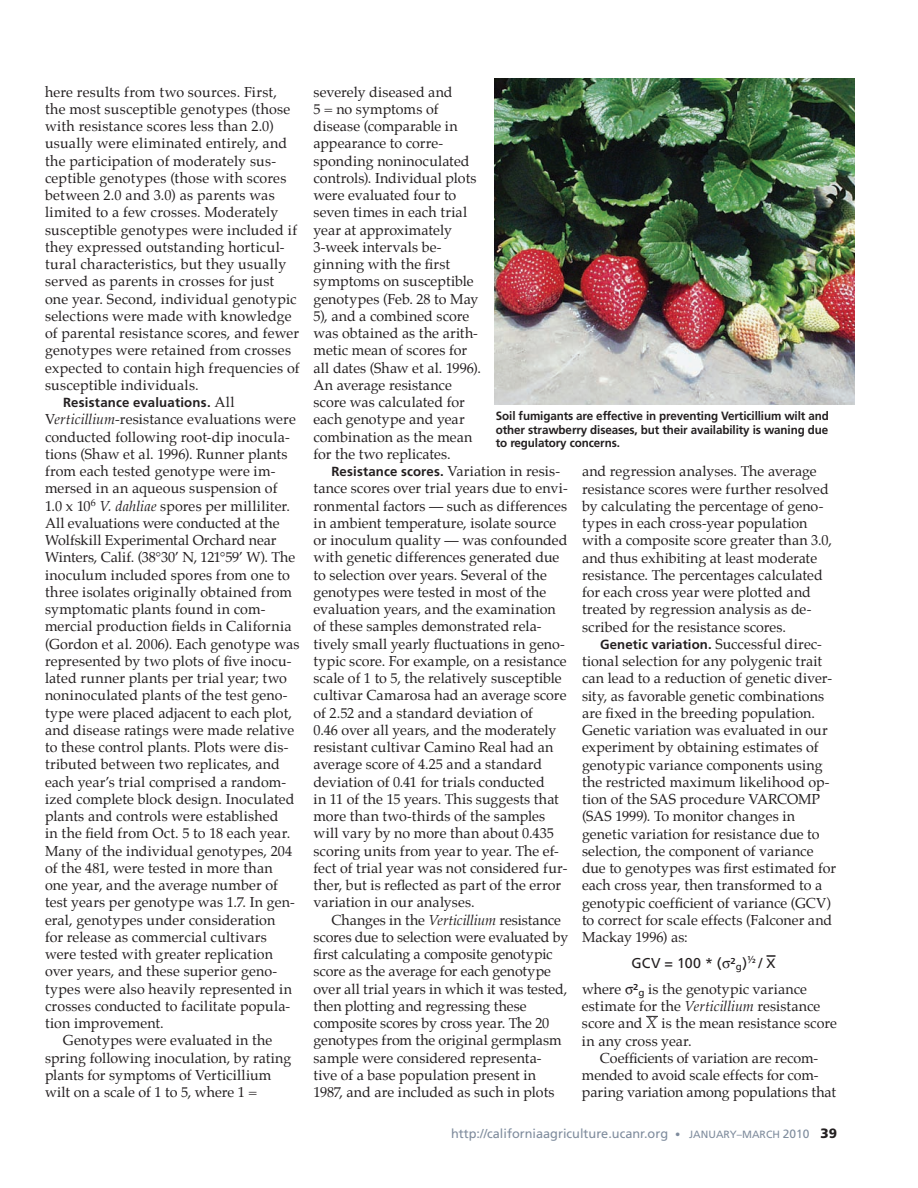
<style>
.page{position:relative;width:918px;height:1188px;background:#fff}
.page>*{position:absolute;margin:0;border:0;box-sizing:border-box;transform-origin:0 0}
.P2{font:14.25px/17.2px "Palatino";letter-spacing:.005em;color:#231f20}
.P1{font:14.25px/17.2px "Palatino";letter-spacing:.005em;color:#231f20}
.P2-2{font:14.25px "Frutiger";letter-spacing:.02em;color:#231f20}
.P2-3{font:700 13.2px "Frutiger";letter-spacing:.01em;color:#231f20}
.t1{font:12.75px "Frutiger";color:#7f8c9d}
.CP{font:700 12px/13.5px "Frutiger";letter-spacing:-.01em;color:#231f20;text-align:justify}
.s1{font-family:"Palatino";font-weight:400;font-size:14.25px}
.s2{font-style:italic}
.s3{font-size:13.5px}
.s4{font-family:"Frutiger"}
.s5{font-style:italic;font-size:15px}
.s6{font-size:10.5px}
.s7{font-size:12px}
.s8{font-weight:900;font-size:13.5px;color:#231f20}
</style>
<div class="page">
<svg style="left:767px;top:955px;width:9px;height:2px"></svg>
<svg style="left:646px;top:1016px;width:12px;height:1px"></svg>
<img style="left:495px;top:79px;width:360px;height:325px">
<p class="P2" style="left:45px;top:84px;width:256px">here results from two sources. First, the most susceptible genotypes (those with resistance scores less than 2.0) usually were eliminated entirely, and the participation of moderately sus&shy;ceptible genotypes (those with scores between 2.0 and 3.0) as parents was limited to a few crosses. Moderately susceptible genotypes were included if they expressed outstanding horticul&shy;tural characteristics, but they usually served as parents in crosses for just one year. Second, individual genotypic selections were made with knowledge of parental resistance scores, and fewer genotypes were retained from crosses expected to contain high frequencies of susceptible individuals.</p>
<p class="P2-3" style="left:63px;top:395px;width:173px">Resistance evaluations. <span class="s1">All</span></p>
<p class="P2" style="left:45px;top:412px;width:256px">V<span class="s2">erticillium</span>-resistance evaluations were conducted following root-dip inocula&shy;tions (Shaw et al. 1996). Runner plants from each tested genotype were im&shy;mersed in an aqueous suspension of<br>1.0 x 10<sup>6</sup> <span class="s2">V. dahliae</span> spores per milliliter.<br>All evaluations were conducted at the Wolfskill Experimental Orchard near Winters, Calif. (38°30’ N, 121°59’ W). The inoculum included spores from one to three isolates originally obtained from symptomatic plants found in com&shy;mercial production fields in California (Gordon et al. 2006). Each genotype was represented by two plots of five inocu&shy;lated runner plants per trial year; two noninoculated plants of the test geno&shy;type were placed adjacent to each plot, and disease ratings were made relative to these control plants. Plots were dis&shy;tributed between two replicates, and each year’s trial comprised a random&shy;ized complete block design. Inoculated plants and controls were established<br>in the field from Oct. 5 to 18 each year.<br>Many of the individual genotypes, 204 of the 481, were tested in more than<br>one year, and the average number of test years per genotype was 1.7. In gen&shy;eral, genotypes under consideration<br>for release as commercial cultivars were tested with greater replication over years, and these superior geno&shy;types were also heavily represented in crosses conducted to facilitate popula&shy;tion improvement.</p>
<p class="P2" style="left:45px;top:1033px;width:248px;text-indent:18px">Genotypes were evaluated in the spring following inoculation, by rating plants for symptoms of Verticillium wilt on a scale of 1 to 5, where 1 =</p>
<p class="P2" style="left:314px;top:84px;width:169px">severely diseased and<br>5 = no symptoms of disease (comparable in appearance to corre&shy;sponding noninoculated controls). Individual plots were evaluated four to seven times in each trial year at approximately<br>3-week intervals be&shy;ginning with the first symptoms on susceptible genotypes (Feb. 28 to May<br>5), and a combined score was obtained as the arith&shy;metic mean of scores for all dates (Shaw et al. 1996).<br>An average resistance score was calculated for each genotype and year combination as the mean for the two replicates.</p>
<p class="P2-3" style="left:332px;top:464px;width:230px">Resistance scores. <span class="s1">Variation in resis-</span></p>
<p class="P2" style="left:314px;top:481px;width:256px">tance scores over trial years due to envi&shy;ronmental factors — such as differences in ambient temperature, isolate source or inoculum quality — was confounded with genetic differences generated due to selection over years. Several of the genotypes were tested in most of the evaluation years, and the examination of these samples demonstrated rela&shy;tively small yearly fluctuations in geno&shy;typic score. For example, on a resistance scale of 1 to 5, the relatively susceptible cultivar Camarosa had an average score of 2.52 and a standard deviation of<br>0.46 over all years, and the moderately resistant cultivar Camino Real had an average score of 4.25 and a standard deviation of 0.41 for trials conducted<br>in 11 of the 15 years. This suggests that more than two-thirds of the samples will vary by no more than about 0.435 scoring units from year to year. The ef&shy;fect of trial year was not considered fur&shy;ther, but is reflected as part of the error variation in our analyses.</p>
<p class="P2" style="left:313px;top:912px;width:256px;text-indent:18px">Changes in the <span class="s2">Verticillium</span> resistance scores due to selection were evaluated by first calculating a composite genotypic score as the average for each genotype over all trial years in which it was tested, then plotting and regressing these composite scores by cross year. The 20 genotypes from the original germplasm sample were considered representa&shy;tive of a base population present in 1987, and are included as such in plots</p>
<p class="CP" style="left:496px;top:409px;width:334px">Soil fumigants are effective in preventing Verticillium wilt and other strawberry diseases, but their availability is waning due to regulatory concerns.</p>
<p class="P2" style="left:582px;top:464px;width:251px">and regression analyses. The average resistance scores were further resolved by calculating the percentage of geno&shy;types in each cross-year population with a composite score greater than 3.0, and thus exhibiting at least moderate resistance. The percentages calculated for each cross year were plotted and treated by regression analysis as de&shy;scribed for the resistance scores.</p>
<p class="P2-3" style="left:600px;top:637px;width:224px">Genetic variation. <span class="s1">Successful direc-</span></p>
<p class="P2" style="left:582px;top:654px;width:256px">tional selection for any polygenic trait can lead to a reduction of genetic diver&shy;sity, as favorable genetic combinations are fixed in the breeding population.<br>Genetic variation was evaluated in our experiment by obtaining estimates of genotypic variance components using the restricted maximum likelihood op&shy;tion of the SAS procedure VARCOMP (SAS 1999). To monitor changes in genetic variation for resistance due to selection, the component of variance due to genotypes was first estimated for each cross year, then transformed to a genotypic coefficient of variance (GCV) to correct for scale effects (Falconer and Mackay 1996) as:</p>
<p class="P2-2" style="left:631px;top:955px;width:146px">GCV = 100 * ( ²<sub>g</sub>)<sup>½</sup> / <span class="s3">X</span></p>
<p class="P1" style="left:582px;top:982px;width:256px">where <span class="s4">²</span><sub>g</sub> is the genotypic variance estimate for the <span class="s2">Verticillium</span> resistance score and <span class="s5">X</span> is the mean resistance score in any cross year.</p>
<p class="P2" style="left:582px;top:1051px;width:256px;text-indent:18px">Coefficients of variation are recom&shy;mended to avoid scale effects for com&shy;paring variation among populations that</p>
<p class="t1" style="left:451px;top:1126px;width:387px">http://californiaagriculture.ucanr.org <span class="s6">• January–March</span> <span class="s7">2010</span> <span class="s8">39</span></p>
</div>
